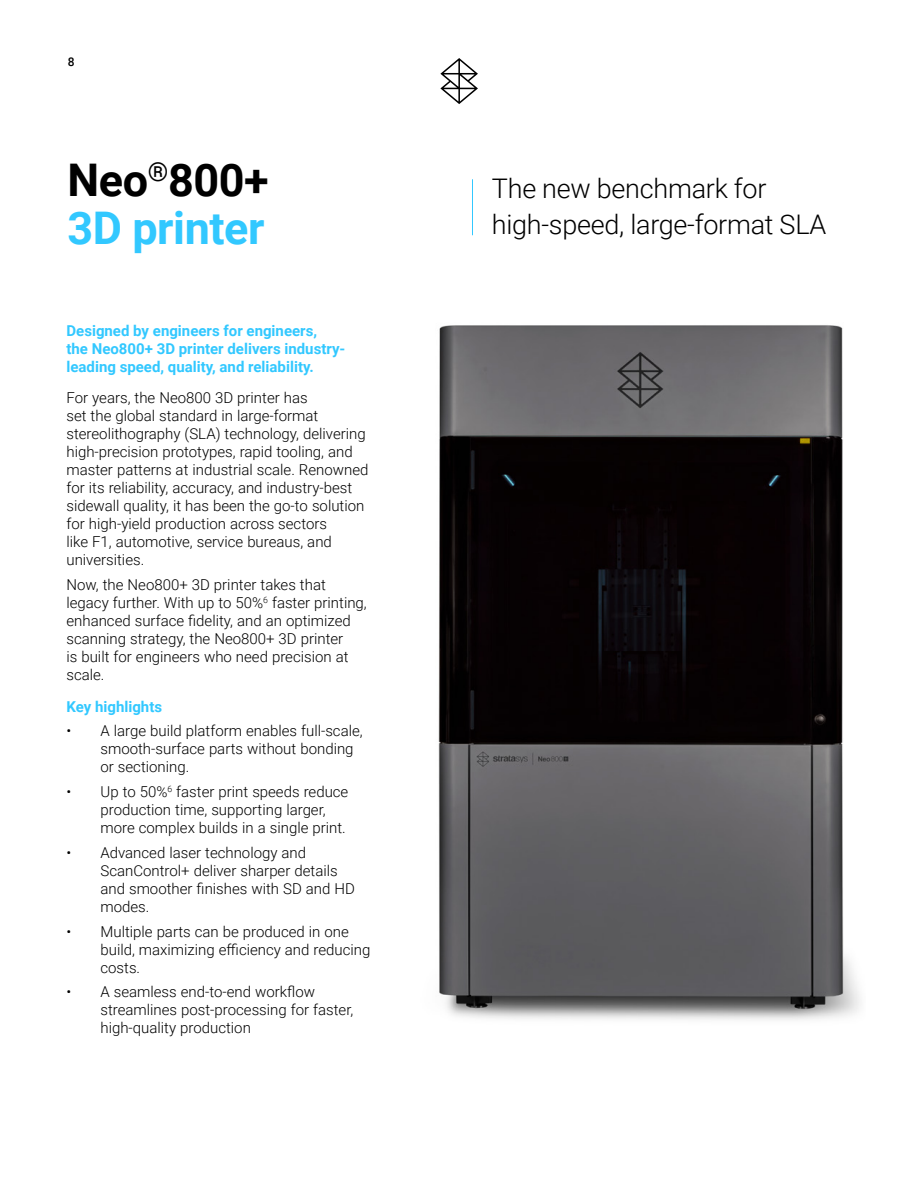
<style>
.page{position:relative;width:918px;height:1188px;background:#fff}
.page>*{position:absolute;margin:0;border:0;box-sizing:border-box;transform-origin:0 0}
.t1{font:700 45px/48px "Roboto";letter-spacing:-.01em;color:#32c8ff}
.t2{font:300 27px/36px "Roboto";letter-spacing:-.01em;color:#000}
.t3{font:300 15px/18px "Roboto";color:#000}
.t4{font:700 15px/18px "Roboto";color:#32c8ff}
.t5{font:500 12px "Roboto";color:#000}
.s1{color:#000}
</style>
<div class="page">
<svg style="left:440px;top:58px;width:38px;height:46px"></svg>
<img style="left:438px;top:325px;width:422px;height:695px">
<hr style="left:472px;top:179px;width:1px;height:56px;background:#32c8ff">
<p class="t5" style="left:68px;top:54px;width:8px">8</p>
<h1 class="t1" style="left:67px;top:154px;width:203px"><span class="s1">Neo</span><sup>®</sup><span class="s1">800+<br></span>3D printer</h1>
<p class="t4" style="left:66px;top:321px;width:280px">Designed by engineers for engineers,<br>the Neo800+ 3D printer delivers industry&shy;leading speed, quality, and reliability.</p>
<p class="t3" style="left:66px;top:388px;width:304px">For years, the Neo800 3D printer has<br>set the global standard in large-format stereolithography (SLA) technology, delivering high-precision prototypes, rapid tooling, and master patterns at industrial scale. Renowned for its reliability, accuracy, and industry-best sidewall quality, it has been the go-to solution for high-yield production across sectors<br>like F1, automotive, service bureaus, and universities.</p>
<p class="t3" style="left:66px;top:575px;width:302px">Now, the Neo800+ 3D printer takes that legacy further. With up to 50%<sup>6</sup> faster printing, enhanced surface fidelity, and an optimized scanning strategy, the Neo800+ 3D printer<br>is built for engineers who need precision at scale.</p>
<p class="t4" style="left:66px;top:697px;width:97px">Key highlights</p>
<p class="t3" style="left:100px;top:721px;width:264px;text-indent:-34px">• A large build platform enables full-scale, smooth-surface parts without bonding or sectioning.</p>
<p class="t3" style="left:100px;top:782px;width:249px;text-indent:-34px">• Up to 50%<sup>6</sup> faster print speeds reduce production time, supporting larger, more complex builds in a single print.</p>
<p class="t3" style="left:100px;top:843px;width:256px;text-indent:-34px">• Advanced laser technology and<br>ScanControl+ deliver sharper details and smoother finishes with SD and HD modes.</p>
<p class="t3" style="left:100px;top:922px;width:271px;text-indent:-34px">• Multiple parts can be produced in one build, maximizing efficiency and reducing costs.</p>
<p class="t3" style="left:100px;top:982px;width:254px;text-indent:-34px">• A seamless end-to-end workflow streamlines post-processing for faster, high-quality production</p>
<h2 class="t2" style="left:492px;top:169px;width:336px">The new benchmark for high-speed, large-format SLA</h2>
</div>
